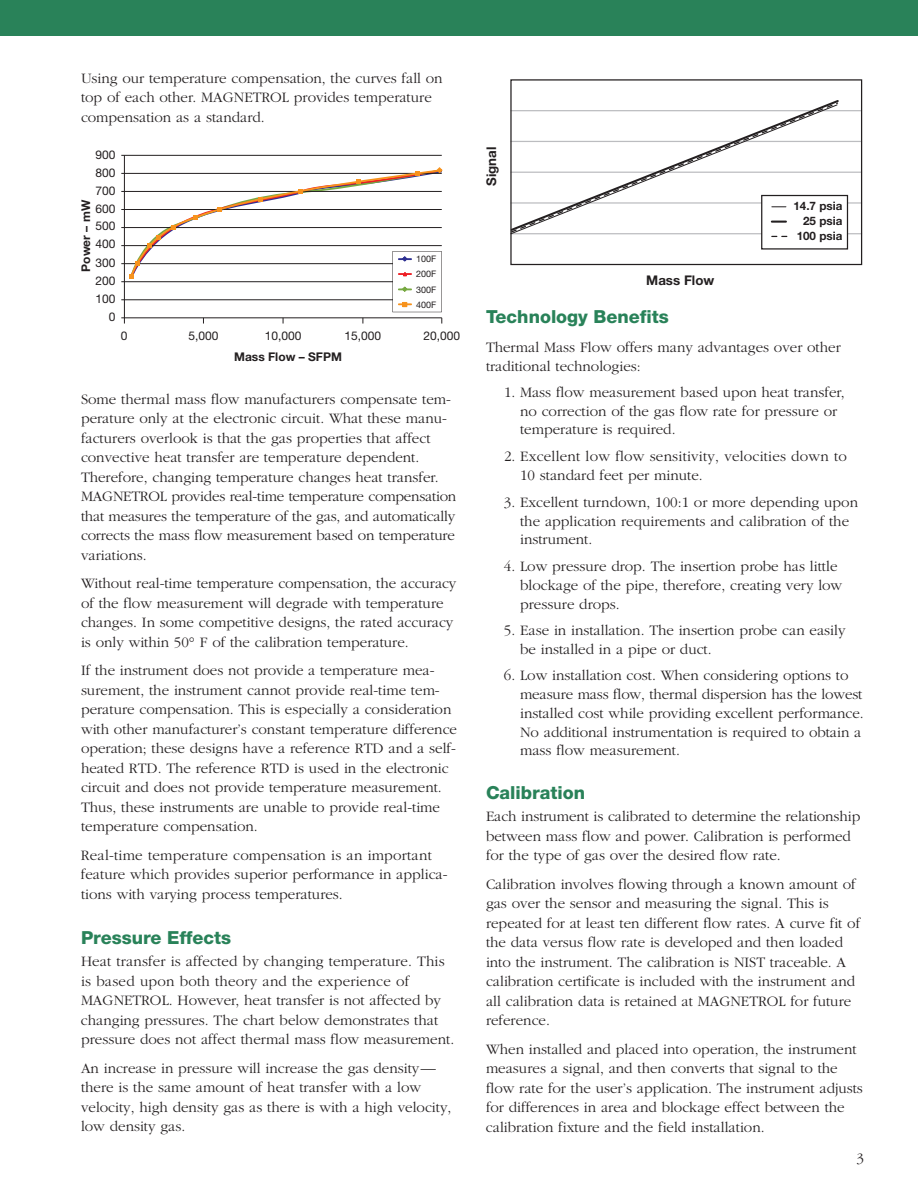
<style>
.page{position:relative;width:918px;height:1188px;background:#fff}
.page>*{position:absolute;margin:0;border:0;box-sizing:border-box;transform-origin:0 0}
.t1{font:800 18px "Helvetica Neue";color:#298259}
.t2{font:300 15px/19.5px "Garamond";color:#231f20}
.t3{font:700 13.35px "Helvetica Neue";color:#231f20}
.t4{font:12px "Helvetica Neue";color:#231f20}
.t5{font:700 12px "Helvetica Neue";color:#231f20}
.t6{font:700 11.7px/15px "Helvetica Neue";color:#231f20;text-align:right}
.t7{font:9px/15.3px "Helvetica Neue";color:#231f20;text-align:justify}
</style>
<div class="page">
<div style="left:0;top:0;width:918px;height:36px;background:#298259"></div>
<hr style="left:121px;top:155px;width:321px;height:1px;background:#231f20">
<hr style="left:121px;top:173px;width:321px;height:1px;background:#231f20">
<hr style="left:121px;top:191px;width:321px;height:1px;background:#231f20">
<hr style="left:121px;top:209px;width:321px;height:1px;background:#231f20">
<hr style="left:121px;top:227px;width:321px;height:1px;background:#231f20">
<hr style="left:121px;top:245px;width:321px;height:1px;background:#231f20">
<hr style="left:121px;top:263px;width:321px;height:1px;background:#231f20">
<hr style="left:121px;top:281px;width:321px;height:1px;background:#231f20">
<hr style="left:121px;top:299px;width:321px;height:1px;background:#231f20">
<hr style="left:121px;top:318px;width:321px;height:1px;background:#231f20">
<hr style="left:124px;top:155px;width:1px;height:169px;background:#231f20">
<svg style="left:129px;top:167px;width:314px;height:145px"></svg>
<hr style="left:511px;top:110px;width:351px;height:1px;background:#bcbdc0">
<hr style="left:511px;top:141px;width:351px;height:1px;background:#bcbdc0">
<hr style="left:511px;top:172px;width:351px;height:1px;background:#bcbdc0">
<hr style="left:511px;top:202px;width:351px;height:2px;background:#bcbdc0">
<hr style="left:511px;top:233px;width:351px;height:1px;background:#bcbdc0">
<div style="left:510px;top:79px;width:352px;height:186px;border:1px solid #231f20"></div>
<div style="left:762px;top:196px;width:85px;height:53px;background:#fff"></div>
<div style="left:761px;top:195px;width:87px;height:55px;border:1px solid #231f20"></div>
<svg style="left:510px;top:234px;width:278px;height:3px"></svg>
<svg style="left:510px;top:98px;width:330px;height:135px"></svg>
<p class="t2" style="left:81px;top:68px;width:363px">Using our temperature compensation, the curves fall on top of each other. MAGNETROL provides temperature compensation as a standard.</p>
<p class="t4" style="left:96px;top:150px;width:22px">900</p>
<p class="t4" style="left:96px;top:168px;width:22px">800</p>
<p class="t4" style="left:96px;top:187px;width:22px">700</p>
<p class="t5" style="left:82px;top:272px;width:73px;rotate:-90deg">Power – mW</p>
<p class="t4" style="left:96px;top:204px;width:22px">600</p>
<p class="t4" style="left:96px;top:222px;width:22px">500</p>
<p class="t4" style="left:96px;top:239px;width:22px">400</p>
<p class="t4" style="left:96px;top:259px;width:22px">300</p>
<p class="t4" style="left:96px;top:277px;width:22px">200</p>
<p class="t4" style="left:96px;top:295px;width:22px">100</p>
<p class="t4" style="left:109px;top:313px;width:8px">0</p>
<p class="t4" style="left:121px;top:332px;width:8px">0</p>
<p class="t7" style="left:416px;top:252px;width:22px">100F 200F 300F 400F</p>
<p class="t4" style="left:188px;top:332px;width:32px">5,000</p>
<p class="t4" style="left:265px;top:332px;width:38px">10,000</p>
<p class="t4" style="left:345px;top:332px;width:38px">15,000</p>
<p class="t4" style="left:423px;top:332px;width:38px">20,000</p>
<p class="t5" style="left:234px;top:353px;width:109px">Mass Flow – SFPM</p>
<p class="t2" style="left:81px;top:389px;width:377px">Some thermal mass flow manufacturers compensate tem&shy;perature only at the electronic circuit. What these manu&shy;facturers overlook is that the gas properties that affect convective heat transfer are temperature dependent.<br>Therefore, changing temperature changes heat transfer.<br>MAGNETROL provides real-time temperature compensation that measures the temperature of the gas, and automatically corrects the mass flow measurement based on temperature variations.</p>
<p class="t2" style="left:81px;top:573px;width:377px">Without real-time temperature compensation, the accuracy of the flow measurement will degrade with temperature changes. In some competitive designs, the rated accuracy is only within 50° F of the calibration temperature.</p>
<p class="t2" style="left:81px;top:660px;width:378px">If the instrument does not provide a temperature mea&shy;surement, the instrument cannot provide real-time tem&shy;perature compensation. This is especially a consideration with other manufacturer’s constant temperature difference operation; these designs have a reference RTD and a self&shy;heated RTD. The reference RTD is used in the electronic circuit and does not provide temperature measurement.<br>Thus, these instruments are unable to provide real-time temperature compensation.</p>
<p class="t2" style="left:81px;top:845px;width:368px">Real-time temperature compensation is an important feature which provides superior performance in applica&shy;tions with varying process temperatures.</p>
<p class="t1" style="left:81px;top:931px;width:152px">Pressure Effects</p>
<p class="t2" style="left:81px;top:951px;width:375px">Heat transfer is affected by changing temperature. This is based upon both theory and the experience of MAGNETROL. However, heat transfer is not affected by changing pressures. The chart below demonstrates that pressure does not affect thermal mass flow measurement.</p>
<p class="t2" style="left:81px;top:1058px;width:372px">An increase in pressure will increase the gas density— there is the same amount of heat transfer with a low velocity, high density gas as there is with a high velocity, low density gas.</p>
<p class="t3" style="left:487px;top:186px;width:41px;rotate:-90deg">Signal</p>
<p class="t3" style="left:646px;top:276px;width:70px">Mass Flow</p>
<p class="t6" style="left:793px;top:199px;width:50px">14.7 psia<br>25 psia<br>100 psia</p>
<p class="t1" style="left:486px;top:310px;width:184px">Technology Benefits</p>
<p class="t2" style="left:486px;top:337px;width:356px">Thermal Mass Flow offers many advantages over other traditional technologies:</p>
<p class="t2" style="left:520px;top:382px;width:326px;line-height:18.8px;text-indent:-16px">1. Mass flow measurement based upon heat transfer, no correction of the gas flow rate for pressure or temperature is required.</p>
<p class="t2" style="left:520px;top:447px;width:328px;line-height:18.8px;text-indent:-16px">2. Excellent low flow sensitivity, velocities down to<br>10 standard feet per minute.</p>
<p class="t2" style="left:520px;top:492px;width:339px;line-height:18.8px;text-indent:-16px">3. Excellent turndown, 100:1 or more depending upon the application requirements and calibration of the instrument.</p>
<p class="t2" style="left:520px;top:557px;width:324px;line-height:18.8px;text-indent:-16px">4. Low pressure drop. The insertion probe has little blockage of the pipe, therefore, creating very low pressure drops.</p>
<p class="t2" style="left:520px;top:621px;width:327px;line-height:18.8px;text-indent:-16px">5. Ease in installation. The insertion probe can easily be installed in a pipe or duct.</p>
<p class="t2" style="left:520px;top:666px;width:345px;line-height:18.8px;text-indent:-16px">6. Low installation cost. When considering options to measure mass flow, thermal dispersion has the lowest installed cost while providing excellent performance.<br>No additional instrumentation is required to obtain a mass flow measurement.</p>
<p class="t1" style="left:486px;top:786px;width:101px">Calibration</p>
<p class="t2" style="left:486px;top:807px;width:376px">Each instrument is calibrated to determine the relationship between mass flow and power. Calibration is performed for the type of gas over the desired flow rate.</p>
<p class="t2" style="left:486px;top:874px;width:376px">Calibration involves flowing through a known amount of gas over the sensor and measuring the signal. This is repeated for at least ten different flow rates. A curve fit of the data versus flow rate is developed and then loaded into the instrument. The calibration is NIST traceable. A calibration certificate is included with the instrument and all calibration data is retained at MAGNETROL for future reference.</p>
<p class="t2" style="left:486px;top:1039px;width:378px">When installed and placed into operation, the instrument measures a signal, and then converts that signal to the flow rate for the user’s application. The instrument adjusts for differences in area and blockage effect between the calibration fixture and the field installation.</p>
<p class="t2" style="left:856px;top:1148px;width:9px">3</p>
</div>
